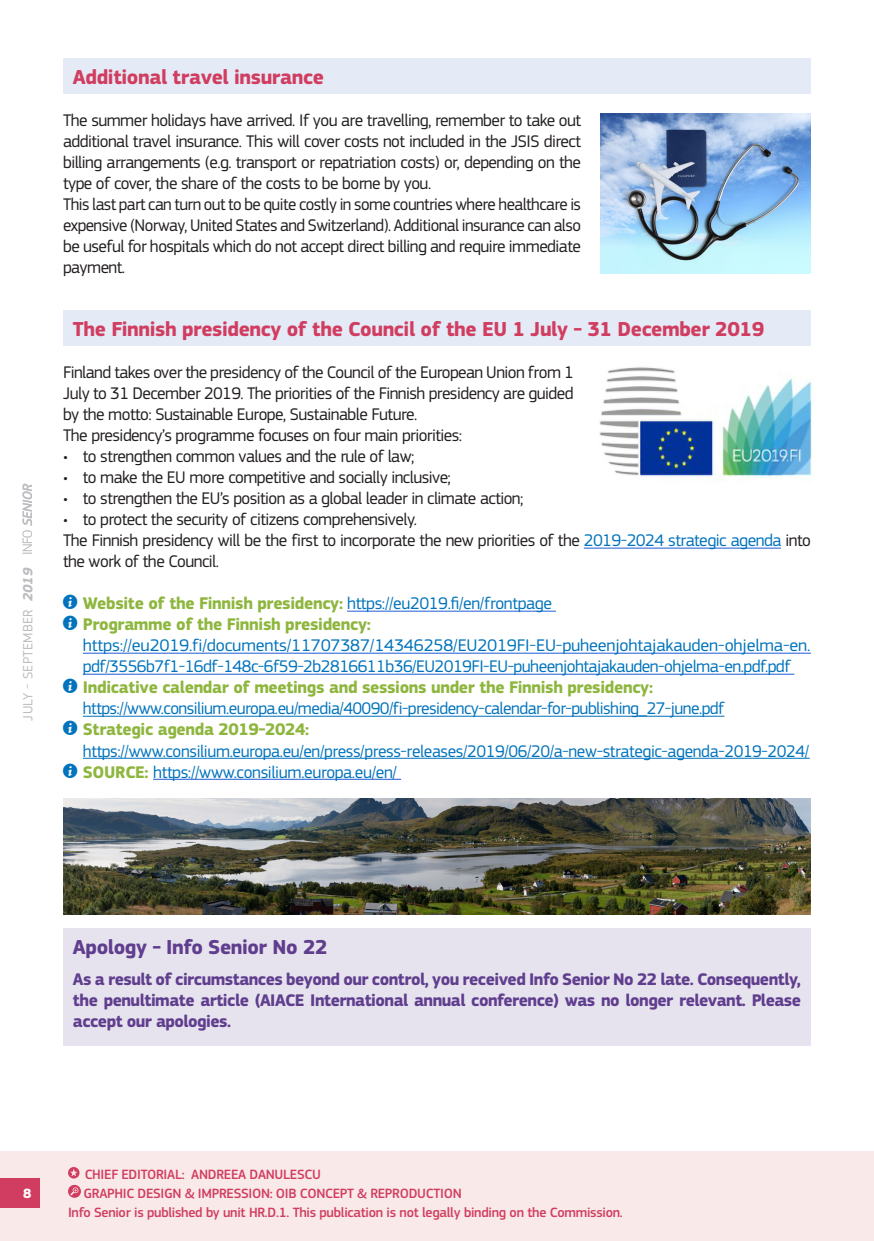
<style>
.page{position:relative;width:874px;height:1241px;background:#fff}
.page>*{position:absolute;margin:0;border:0;box-sizing:border-box;transform-origin:0 0}
.IS-M-TITRE_RED__NO_U{font:700 21px "EC Square Sans Pro";letter-spacing:-.02em;color:#d13d61}
.IS-M-TITRE_RED__NO_U-2{font:700 21px "EC Square Sans Pro";letter-spacing:-.02em;color:#603e8e}
.IS-M-Body{font:17.5px/21px "EC Square Sans Pro";letter-spacing:-.03em;color:#231f20;text-align:justify}
.IS-M-Body_INDENT{font:17.5px/21px "EC Square Sans Pro";letter-spacing:-.03em;color:#0073bc}
.IS-M-Body-2{font:700 17.5px/21px "EC Square Sans Pro";letter-spacing:-.03em;color:#603e8e;text-align:justify}
.IS-M-INFO{font:17.5px/21px "EC Square Sans Pro";letter-spacing:-.02em;color:#0073bc}
.IS-M-INFO-2{font:700 17.5px "EC Square Sans Pro";letter-spacing:-.02em;color:#8eb63e}
.COLOP{font:500 14px "EC Square Sans Pro";letter-spacing:-.02em;color:#d13d61}
.t1{font:14px "EC Square Sans Pro";letter-spacing:.02em;color:#bcbdc0}
.t2{font:700 14px "EC Square Sans Pro";color:#fff}
.s1{font-weight:700;font-style:italic}
.s2{color:#0073bc}
.s3{font-family:"s Tmedia";font-weight:400;color:#0073bc}
.s4{font-weight:400;color:#0073bc}
.s5{font-family:"s Tmedia"}
.s6{font-weight:700;color:#8eb63e}
</style>
<div class="page">
<div style="left:0;top:1150px;width:873px;height:90px;background:#f9e9e8"></div>
<div style="left:0;top:1177px;width:40px;height:30px;background:#d13d61"></div>
<svg style="left:68px;top:1167px;width:11px;height:11px"></svg>
<svg style="left:68px;top:1184px;width:13px;height:13px"></svg>
<svg style="left:23px;top:483px;width:9px;height:70px"></svg>
<div style="left:63px;top:58px;width:747px;height:36px;background:#e4ebf6"></div>
<div style="left:63px;top:310px;width:747px;height:36px;background:#e4ebf6"></div>
<hr style="left:583px;top:547px;width:197px;height:1px;background:#1d5cd6">
<hr style="left:347px;top:610px;width:208px;height:1px;background:#1d5cd6">
<hr style="left:83px;top:652px;width:727px;height:1px;background:#1d5cd6">
<hr style="left:83px;top:673px;width:711px;height:1px;background:#1d5cd6">
<hr style="left:83px;top:715px;width:641px;height:1px;background:#0073bc">
<hr style="left:83px;top:757px;width:725px;height:1px;background:#0073bc">
<hr style="left:153px;top:778px;width:248px;height:1px;background:#1d5cd6">
<div style="left:63px;top:927px;width:747px;height:36px;background:#e7e3ee"></div>
<div style="left:63px;top:956px;width:747px;height:89px;background:#e7e3ee"></div>
<img style="left:600px;top:114px;width:210px;height:159px">
<img style="left:599px;top:367px;width:215px;height:114px">
<img style="left:63px;top:798px;width:747px;height:116px">
<p class="t1" style="left:20px;top:720px;width:154px;rotate:-90deg">JULY - SEPTEMBER <span class="s1">2019</span></p>
<p class="IS-M-TITRE_RED__NO_U" style="left:73px;top:65px;width:252px">Additional travel insurance</p>
<p class="IS-M-Body" style="left:63px;top:110px;width:519px">The summer holidays have arrived. If you are travelling, remember to take out additional travel insurance. This will cover costs not included in the JSIS direct billing arrangements (e.g. transport or repatriation costs) or, depending on the type of cover, the share of the costs to be borne by you.</p>
<p class="IS-M-Body" style="left:63px;top:194px;width:519px">This last part can turn out to be quite costly in some countries where healthcare is expensive (Norway, United States and Switzerland). Additional insurance can also be useful for hospitals which do not accept direct billing and require immediate payment.</p>
<p class="IS-M-TITRE_RED__NO_U" style="left:73px;top:317px;width:692px">The Finnish presidency of the Council of the EU 1 July - 31 December 2019</p>
<p class="IS-M-Body" style="left:63px;top:362px;width:512px">Finland takes over the presidency of the Council of the European Union from 1<br>July to 31 December 2019. The priorities of the Finnish presidency are guided by the motto: Sustainable Europe, Sustainable Future.</p>
<p class="IS-M-Body" style="left:63px;top:425px;width:400px">The presidency’s programme focuses on four main priorities:</p>
<p class="IS-M-Body" style="left:63px;top:446px;width:353px">• to strengthen common values and the rule of law;</p>
<p class="IS-M-Body" style="left:63px;top:467px;width:389px">• to make the EU more competitive and socially inclusive;</p>
<p class="IS-M-Body" style="left:63px;top:488px;width:462px">• to strengthen the EU’s position as a global leader in climate action;</p>
<p class="IS-M-Body" style="left:63px;top:509px;width:355px">• to protect the security of citizens comprehensively.</p>
<p class="IS-M-Body" style="left:63px;top:530px;width:749px">The Finnish presidency will be the first to incorporate the new priorities of the <span class="s2">2019-2024 strategic agenda</span> into the work of the Council.</p>
<p class="IS-M-INFO-2" style="left:63px;top:593px;width:490px"><span class="s3">i</span> Website of the Finnish presidency: <span class="s4">https://eu2019.fi/en/frontpage</span></p>
<p class="IS-M-INFO-2" style="left:63px;top:614px;width:309px"><span class="s3">i</span> Programme of the Finnish presidency:</p>
<p class="IS-M-Body_INDENT" style="left:83px;top:635px;width:728px">https://eu2019.fi/documents/11707387/14346258/EU2019FI-EU-puheenjohtajakauden-ohjelma-en. pdf/3556b7f1-16df-148c-6f59-2b2816611b36/EU2019FI-EU-puheenjohtajakauden-ohjelma-en.pdf.pdf</p>
<p class="IS-M-INFO-2" style="left:63px;top:677px;width:591px"><span class="s3">i</span> Indicative calendar of meetings and sessions under the Finnish presidency:</p>
<p class="IS-M-Body_INDENT" style="left:83px;top:698px;width:642px">https://www.consilium.europa.eu/media/40090/fi-presidency-calendar-for-publishing_27-june.pdf</p>
<p class="IS-M-INFO" style="left:83px;top:719px;width:727px;text-indent:-20px"><span class="s5">i</span> <span class="s6">Strategic agenda 2019-2024: </span>https://www.consilium.europa.eu/en/press/press-releases/2019/06/20/a-new-strategic-agenda-2019-2024/</p>
<p class="IS-M-INFO" style="left:63px;top:761px;width:335px"><span class="s5">i</span> <span class="s6">SOURCE:</span> https://www.consilium.europa.eu/en/</p>
<p class="IS-M-TITRE_RED__NO_U-2" style="left:73px;top:934px;width:256px">Apology - Info Senior No 22</p>
<p class="IS-M-Body-2" style="left:73px;top:968px;width:729px">As a result of circumstances beyond our control, you received Info Senior No 22 late. Consequently, the penultimate article (AIACE International annual conference) was no longer relevant. Please accept our apologies.</p>
<p class="t2" style="left:23px;top:1184px;width:10px">8</p>
<p class="COLOP" style="left:85px;top:1165px;width:237px">CHIEF EDITORIAL: ANDREEA DANULESCU</p>
<p class="COLOP" style="left:83px;top:1184px;width:379px">GRAPHIC DESIGN &amp; IMPRESSION: OIB CONCEPT &amp; REPRODUCTION</p>
<p class="COLOP" style="left:68px;top:1203px;width:556px">Info Senior is published by unit HR.D.1. This publication is not legally binding on the Commission.</p>
</div>
